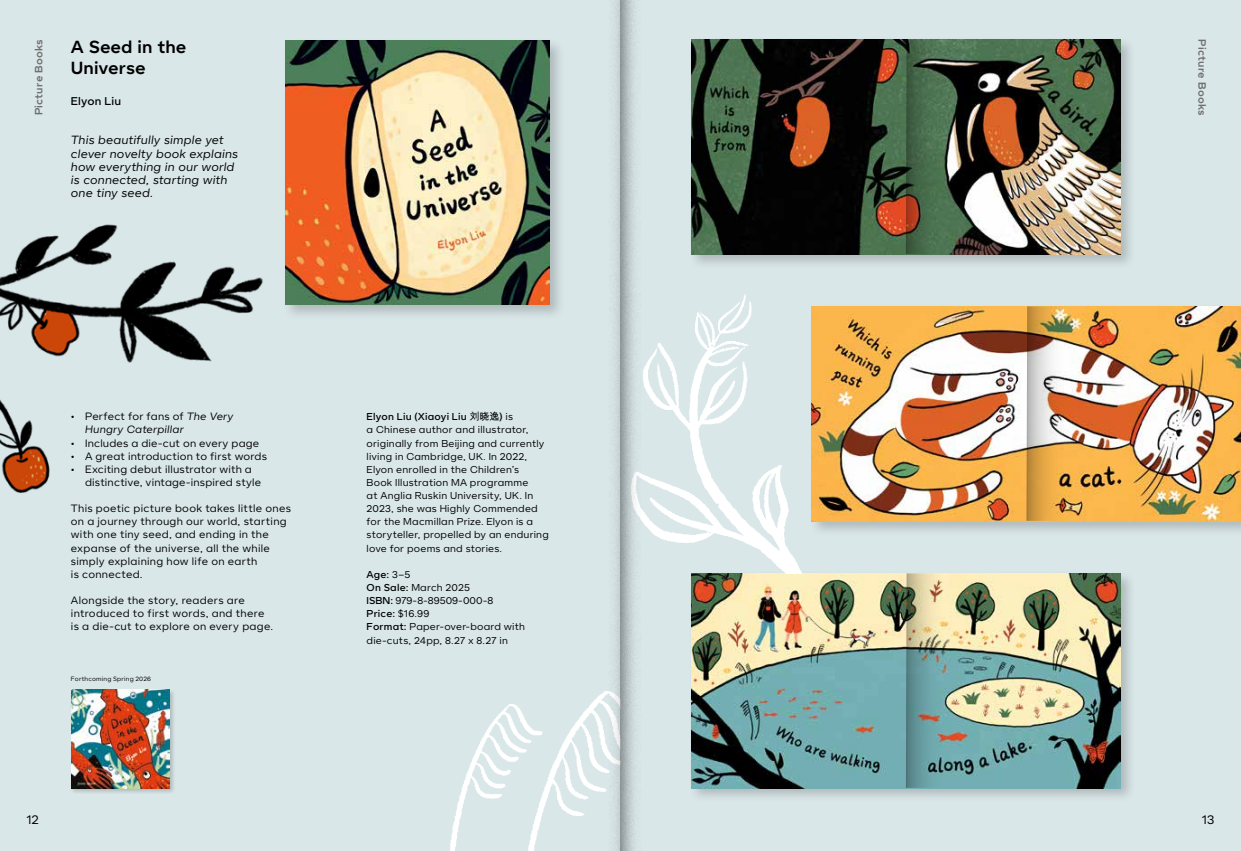
<style>
.page{position:relative;width:1241px;height:851px;background:#fff}
.page>*{position:absolute;margin:0;border:0;box-sizing:border-box;transform-origin:0 0}
.t1{font:17.5px/21.2px "Forno Standard Bold";color:#000}
.t2{font:12.5px "Forno Standard Regular";color:#000}
.t3{font:11.88px/13.1px "Forno Standard Italic";letter-spacing:.01em;color:#000}
.t4{font:11.25px "Forno Standard Medium";letter-spacing:.01em;color:#000}
.t5{font:10.62px/13.1px "Forno Standard Regular";letter-spacing:.02em;color:#000}
.t6{font:10.62px "Forno Standard Bold";letter-spacing:.015em;color:#706f6f}
.t7{font:10.62px "Forno Standard Italic";letter-spacing:.02em;color:#000}
.t8{font:10px/13.1px "Forno Standard Regular";letter-spacing:.02em;color:#000}
.t9{font:10px "Forno Standard Medium";letter-spacing:.015em;color:#000}
.t10{font:6.25px "Forno Standard Regular";letter-spacing:.03em;color:#000}
.s1{font-family:"Forno Standard Italic"}
.s2{font-family:"Arial Unicode MS"}
.s3{font-family:"Forno Standard Regular"}
.s4{font-family:"Forno Standard Medium"}
</style>
<div class="page">
<div style="left:0;top:0;width:1240px;height:850px;background:#dae7e9"></div>
<div style="left:282px;top:37px;width:283px;height:283px;background:#000;opacity:.2"></div>
<img style="left:285px;top:40px;width:264px;height:264px">
<div style="left:70px;top:688px;width:105px;height:106px;background:#000;opacity:.2"></div>
<img style="left:71px;top:689px;width:98px;height:99px">
<img style="left:1px;top:224px;width:262px;height:139px">
<img style="left:0;top:399px;width:50px;height:94px">
<img style="left:450px;top:691px;width:157px;height:159px">
<div style="left:619px;top:0;width:621px;height:850px;background:#000;opacity:.5"></div>
<p class="t6" style="left:33px;top:115px;width:77px;rotate:-90deg">Picture Books</p>
<h1 class="t1" style="left:71px;top:36px;width:117px">A Seed in the<br>Universe</h1>
<p class="t4" style="left:71px;top:93px;width:52px">Elyon Liu</p>
<p class="t3" style="left:71px;top:134px;width:169px">This beautifully simple yet clever novelty book explains how everything in our world is connected, starting with one tiny seed.</p>
<p class="t5" style="left:71px;top:410px;width:164px">• Perfect for fans of <span class="s1">The Very</span></p>
<p class="t7" style="left:85px;top:422px;width:100px">Hungry Caterpillar</p>
<p class="t5" style="left:71px;top:436px;width:190px">• Includes a die-cut on every page</p>
<p class="t5" style="left:71px;top:450px;width:198px">• A great introduction to first words</p>
<p class="t5" style="left:85px;top:463px;width:178px;text-indent:-14px">• Exciting debut illustrator with a distinctive, vintage-inspired style</p>
<p class="t5" style="left:71px;top:502px;width:221px">This poetic picture book takes little ones on a journey through our world, starting with one tiny seed, and ending in the expanse of the universe, all the while simply explaining how life on earth<br>is connected.</p>
<p class="t5" style="left:71px;top:594px;width:204px">Alongside the story, readers are introduced to first words, and there is a die-cut to explore on every page.</p>
<p class="t10" style="left:71px;top:673px;width:81px">Forthcoming Spring 2026</p>
<p class="t9" style="left:366px;top:409px;width:148px">Elyon Liu (Xiaoyi Liu <span class="s2">刘晓逸</span>) <span class="s3">is</span></p>
<p class="t8" style="left:366px;top:424px;width:184px">a Chinese author and illustrator, originally from Beijing and currently living in Cambridge, UK. In 2022, Elyon enrolled in the Children’s<br>Book Illustration MA programme<br>at Anglia Ruskin University, UK. In 2023, she was Highly Commended for the Macmillan Prize. Elyon is a storyteller, propelled by an enduring love for poems and stories.</p>
<p class="t9" style="left:366px;top:567px;width:45px">Age: <span class="s3">3–5</span></p>
<p class="t8" style="left:366px;top:581px;width:128px"><span class="s4">On Sale:</span> March 2025<br><span class="s4">ISBN:</span> 979-8-89509-000-8</p>
<p class="t9" style="left:366px;top:606px;width:64px">Price: <span class="s3">$16.99</span></p>
<p class="t8" style="left:366px;top:620px;width:160px"><span class="s4">Format:</span> Paper-over-board with die-cuts, 24pp, 8.27 x 8.27 in</p>
<p class="t6" style="left:1208px;top:39px;width:77px;rotate:90deg">Picture Books</p>
<p class="t2" style="left:26px;top:810px;width:14px">12</p>
<p class="t2" style="left:1201px;top:810px;width:14px">13</p>
</div>
